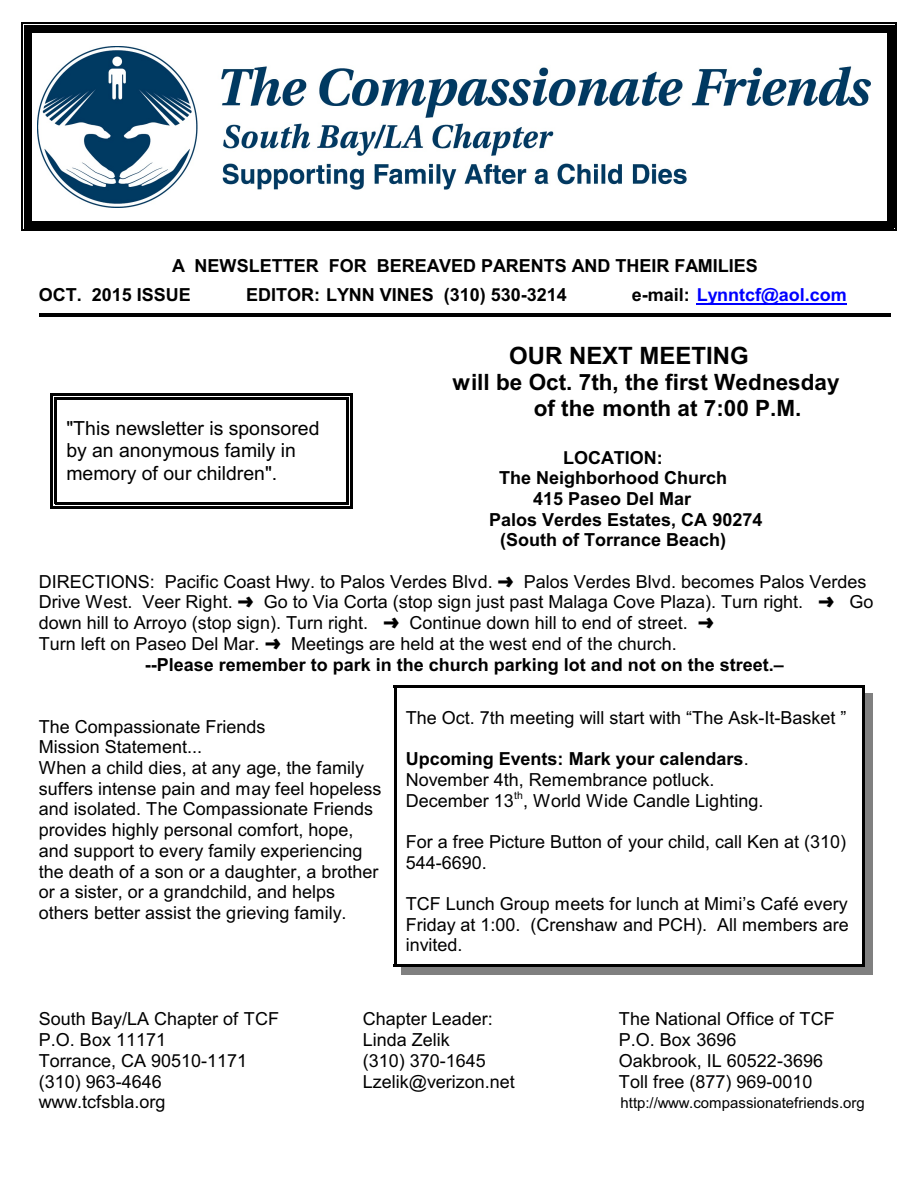
<style>
.page{position:relative;width:918px;height:1188px;background:#fff}
.page>*{position:absolute;margin:0;border:0;box-sizing:border-box;transform-origin:0 0}
.t1{font:700 24px "Arial";color:#000}
.t2{font:700 22.5px/26px "Arial";color:#000}
.t3{font:19.5px/22.5px "Arial";color:#000}
.t4{font:18px/20.7px "Arial";color:#000}
.t5{font:700 18px/29.4px "Arial";color:#000}
.t6{font:700 18px "Arial";color:#00f}
.t7{font:15px "Arial";color:#000}
.s1{color:#000}
.s2{font-weight:700}
</style>
<div class="page">
<hr style="left:394px;top:685px;width:3px;height:282px;background:#000">
<hr style="left:862px;top:685px;width:3px;height:282px;background:#000">
<hr style="left:394px;top:685px;width:471px;height:3px;background:#000">
<hr style="left:394px;top:964px;width:471px;height:3px;background:#000">
<div style="left:865px;top:693px;width:8px;height:282px;background:#808080"></div>
<div style="left:402px;top:967px;width:471px;height:8px;background:#808080"></div>
<hr style="left:55px;top:397px;width:2px;height:107px;background:#000">
<hr style="left:346px;top:397px;width:3px;height:107px;background:#000">
<hr style="left:55px;top:397px;width:293px;height:3px;background:#000">
<hr style="left:55px;top:502px;width:293px;height:2px;background:#000">
<hr style="left:50px;top:393px;width:3px;height:116px;background:#000">
<hr style="left:350px;top:393px;width:3px;height:116px;background:#000">
<hr style="left:50px;top:393px;width:303px;height:3px;background:#000">
<hr style="left:50px;top:506px;width:303px;height:3px;background:#000">
<hr style="left:697px;top:304px;width:150px;height:1px;background:#00f">
<hr style="left:39px;top:313px;width:852px;height:4px;background:#000">
<img style="left:38px;top:47px;width:832px;height:160px">
<div style="left:24px;top:26px;width:7px;height:202px;background:#000"></div>
<div style="left:887px;top:26px;width:7px;height:202px;background:#000"></div>
<div style="left:24px;top:26px;width:870px;height:7px;background:#000"></div>
<div style="left:24px;top:221px;width:870px;height:7px;background:#000"></div>
<hr style="left:21px;top:23px;width:1px;height:208px;background:#000">
<hr style="left:896px;top:23px;width:1px;height:208px;background:#000">
<hr style="left:21px;top:23px;width:876px;height:1px;background:#000">
<hr style="left:21px;top:230px;width:876px;height:1px;background:#000">
<p class="t5" style="left:39px;top:252px;width:720px;text-indent:133px">A NEWSLETTER FOR BEREAVED PARENTS AND THEIR FAMILIES<br>OCT. 2015 ISSUE</p>
<p class="t5" style="left:246px;top:282px;width:322px">EDITOR: LYNN VINES (310) 530-3214</p>
<p class="t6" style="left:632px;top:288px;width:216px"><span class="s1">e-mail:</span> Lynntcf@aol.com</p>
<h1 class="t1" style="left:509px;top:346px;width:241px">OUR NEXT MEETING</h1>
<p class="t2" style="left:534px;top:371px;width:307px;text-indent:-81px">will be Oct. 7th, the first Wednesday of the month at 7:00 P.M.</p>
<p class="t5" style="left:563px;top:444px;width:101px">LOCATION:</p>
<p class="t5" style="left:499px;top:465px;width:230px">The Neighborhood Church</p>
<p class="t5" style="left:533px;top:486px;width:160px">415 Paseo Del Mar</p>
<p class="t5" style="left:489px;top:506px;width:275px">Palos Verdes Estates, CA 90274</p>
<p class="t5" style="left:500px;top:527px;width:228px">(South of Torrance Beach)</p>
<p class="t4" style="left:39px;top:573px;width:455px">DIRECTIONS: Pacific Coast Hwy. to Palos Verdes Blvd.</p>
<p class="t4" style="left:524px;top:573px;width:344px">Palos Verdes Blvd. becomes Palos Verdes</p>
<p class="t4" style="left:39px;top:593px;width:195px">Drive West. Veer Right.</p>
<p class="t4" style="left:264px;top:593px;width:541px">Go to Via Corta (stop sign just past Malaga Cove Plaza). Turn right.</p>
<p class="t4" style="left:850px;top:593px;width:26px">Go</p>
<p class="t4" style="left:39px;top:614px;width:331px">down hill to Arroyo (stop sign). Turn right.</p>
<p class="t4" style="left:410px;top:614px;width:280px">Continue down hill to end of street.</p>
<p class="t4" style="left:39px;top:635px;width:222px">Turn left on Paseo Del Mar.</p>
<p class="t4" style="left:291px;top:635px;width:387px">Meetings are held at the west end of the church.</p>
<p class="t5" style="left:145px;top:651px;width:641px">--Please remember to park in the church parking lot and not on the street.–</p>
<p class="t3" style="left:66px;top:419px;width:255px">"This newsletter is sponsored by an anonymous family in memory of our children".</p>
<p class="t4" style="left:39px;top:718px;width:344px">The Compassionate Friends<br>Mission Statement...<br>When a child dies, at any age, the family suffers intense pain and may feel hopeless and isolated. The Compassionate Friends provides highly personal comfort, hope, and support to every family experiencing the death of a son or a daughter, a brother or a sister, or a grandchild, and helps others better assist the grieving family.</p>
<p class="t4" style="left:406px;top:709px;width:442px">The Oct. 7th meeting will start with “The Ask-It-Basket ”</p>
<p class="t4" style="left:406px;top:750px;width:359px"><span class="s2">Upcoming Events: Mark your calendars</span>.<br>November 4th, Remembrance potluck.<br>December 13<sup>th</sup>, World Wide Candle Lighting.</p>
<p class="t4" style="left:406px;top:833px;width:442px">For a free Picture Button of your child, call Ken at (310)<br>544-6690.</p>
<p class="t4" style="left:406px;top:895px;width:445px;text-align:justify">TCF Lunch Group meets for lunch at Mimi’s Café every Friday at 1:00. (Crenshaw and PCH). All members are invited.</p>
<p class="t4" style="left:39px;top:1010px;width:242px">South Bay/LA Chapter of TCF</p>
<p class="t4" style="left:363px;top:1010px;width:132px">Chapter Leader:</p>
<p class="t4" style="left:619px;top:1010px;width:217px">The National Office of TCF</p>
<p class="t4" style="left:39px;top:1031px;width:129px">P.O. Box 11171</p>
<p class="t4" style="left:363px;top:1031px;width:89px">Linda Zelik</p>
<p class="t4" style="left:619px;top:1031px;width:119px">P.O. Box 3696</p>
<p class="t4" style="left:39px;top:1052px;width:210px">Torrance, CA 90510-1171</p>
<p class="t4" style="left:363px;top:1052px;width:125px">(310) 370-1645</p>
<p class="t4" style="left:619px;top:1052px;width:206px">Oakbrook, IL 60522-3696</p>
<p class="t4" style="left:39px;top:1073px;width:124px">(310) 963-4646</p>
<p class="t4" style="left:363px;top:1073px;width:153px">Lzelik@verizon.net</p>
<p class="t4" style="left:619px;top:1073px;width:195px">Toll free (877) 969-0010</p>
<p class="t4" style="left:39px;top:1093px;width:128px">www.tcfsbla.org</p>
<p class="t7" style="left:621px;top:1097px;width:246px">http://www.compassionatefriends.org</p>
</div>
